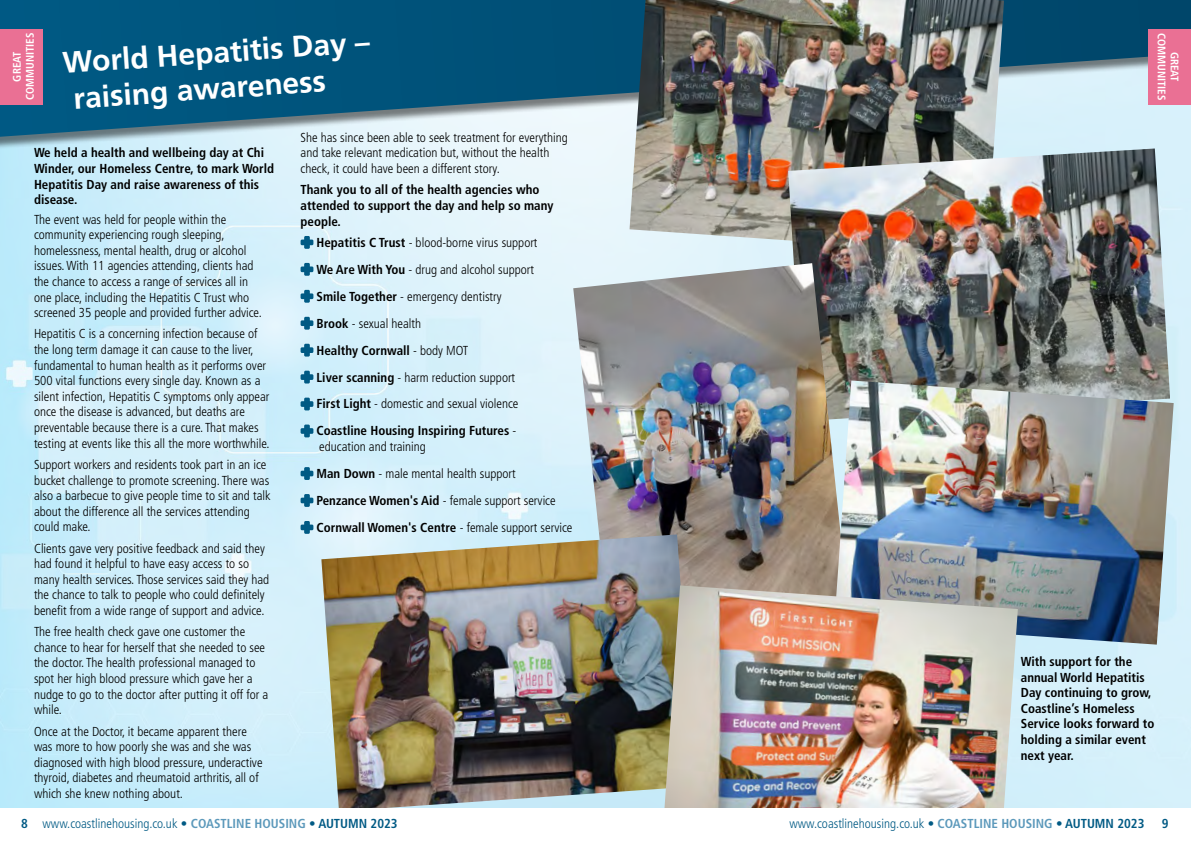
<style>
.page{position:relative;width:1191px;height:842px;background:#fff}
.page>*{position:absolute;margin:0;border:0;box-sizing:border-box;transform-origin:0 0}
.t1{font:700 30px/36px "Frutiger LT Std";color:#fff}
.t2{font:300 condensed 13px/15.6px "Frutiger LT Std";color:#000}
.t3{font:700 condensed 13px/15.6px "Frutiger LT Std";color:#000}
.t4{font:300 condensed 13px "Frutiger LT Std";color:#005a84}
.t5{font:700 condensed 13px "Frutiger LT Std";color:#005a84}
.t6{font:700 condensed 11px/13.2px "Frutiger LT Std";color:#fff;text-align:center}
.s1{font-weight:700}
.s2{font-weight:700;color:#5c99bb}
</style>
<div class="page">
<img style="left:0;top:151px;width:1191px;height:657px">
<div style="left:0;top:0;width:1191px;height:151px;background:#000;opacity:.5"></div>
<svg style="left:0;top:0;width:1191px;height:137px;background:#327493"></svg>
<div style="left:0;top:29px;width:43px;height:75px;background:#ea7094"></div>
<div style="left:1148px;top:29px;width:43px;height:75px;background:#ea7094"></div>
<img style="left:629px;top:0;width:375px;height:254px">
<img style="left:788px;top:148px;width:382px;height:232px">
<img style="left:573px;top:263px;width:274px;height:322px">
<img style="left:321px;top:534px;width:373px;height:274px">
<img style="left:834px;top:380px;width:339px;height:265px">
<img style="left:662px;top:585px;width:355px;height:223px">
<svg style="left:300px;top:236px;width:13px;height:13px"></svg>
<svg style="left:300px;top:263px;width:13px;height:13px"></svg>
<svg style="left:300px;top:290px;width:13px;height:13px"></svg>
<svg style="left:300px;top:317px;width:13px;height:13px"></svg>
<svg style="left:300px;top:344px;width:13px;height:13px"></svg>
<svg style="left:300px;top:371px;width:13px;height:12px"></svg>
<svg style="left:300px;top:398px;width:13px;height:12px"></svg>
<svg style="left:300px;top:425px;width:13px;height:12px"></svg>
<svg style="left:300px;top:467px;width:13px;height:13px"></svg>
<svg style="left:300px;top:494px;width:13px;height:13px"></svg>
<svg style="left:300px;top:521px;width:13px;height:13px"></svg>
<p class="t6" style="left:10px;top:100px;width:69px;rotate:-90deg">GREAT<br>COMMUNITIES</p>
<p class="t6" style="left:1181px;top:33px;width:69px;rotate:90deg">GREAT<br>COMMUNITIES</p>
<h1 class="t1" style="left:61px;top:45px;width:309px;rotate:-4deg">World Hepatitis Day – raising awareness</h1>
<p class="t2" style="left:300px;top:130px;width:269px">She has since been able to seek treatment for everything and take relevant medication but, without the health check, it could have been a different story.</p>
<p class="t3" style="left:300px;top:182px;width:254px">Thank you to all of the health agencies who attended to support the day and help so many people.</p>
<p class="t2" style="left:316px;top:229px;width:222px;line-height:26.9px"><span class="s1">Hepatitis C Trust</span> - blood-borne virus support <span class="s1">We Are With You</span> - drug and alcohol support <span class="s1">Smile Together</span> - emergency dentistry<br><span class="s1">Brook</span> - sexual health<br><span class="s1">Healthy Cornwall</span> - body MOT<br><span class="s1">Liver scanning</span> - harm reduction support <span class="s1">First Light</span> - domestic and sexual violence <span class="s1">Coastline Housing Inspiring Futures</span> -</p>
<p class="t2" style="left:316px;top:433px;width:257px;line-height:26.9px">education and training<br><span class="s1">Man Down</span> - male mental health support<br><span class="s1">Penzance Women's Aid</span> - female support service <span class="s1">Cornwall Women's Centre</span> - female support service</p>
<p class="t3" style="left:34px;top:145px;width:242px">We held a health and wellbeing day at Chi Winder, our Homeless Centre, to mark World Hepatitis Day and raise awareness of this disease.</p>
<p class="t2" style="left:34px;top:211px;width:229px">The event was held for people within the community experiencing rough sleeping, homelessness, mental health, drug or alcohol issues. With 11 agencies attending, clients had the chance to access a range of services all in one place, including the Hepatitis C Trust who screened 35 people and provided further advice.</p>
<p class="t2" style="left:34px;top:326px;width:237px">Hepatitis C is a concerning infection because of the long term damage it can cause to the liver, fundamental to human health as it performs over 500 vital functions every single day. Known as a silent infection, Hepatitis C symptoms only appear once the disease is advanced, but deaths are preventable because there is a cure. That makes testing at events like this all the more worthwhile.</p>
<p class="t2" style="left:34px;top:457px;width:238px">Support workers and residents took part in an ice bucket challenge to promote screening. There was also a barbecue to give people time to sit and talk about the difference all the services attending could make.</p>
<p class="t2" style="left:34px;top:540px;width:237px">Clients gave very positive feedback and said they had found it helpful to have easy access to so many health services. Those services said they had the chance to talk to people who could definitely benefit from a wide range of support and advice.</p>
<p class="t2" style="left:34px;top:624px;width:236px">The free health check gave one customer the chance to hear for herself that she needed to see the doctor. The health professional managed to spot her high blood pressure which gave her a nudge to go to the doctor after putting it off for a while.</p>
<p class="t2" style="left:34px;top:723px;width:230px">Once at the Doctor, it became apparent there was more to how poorly she was and she was diagnosed with high blood pressure, underactive thyroid, diabetes and rheumatoid arthritis, all of which she knew nothing about.</p>
<p class="t3" style="left:1020px;top:654px;width:135px">With support for the annual World Hepatitis<br>Day continuing to grow,<br>Coastline’s Homeless<br>Service looks forward to holding a similar event next year.</p>
<p class="t4" style="left:21px;top:816px;width:378px"><span class="s1">8</span> www.coastlinehousing.co.uk <span class="s1">•</span> <span class="s2">COASTLINE HOUSING</span> <span class="s1">• AUTUMN 2023</span></p>
<p class="t4" style="left:789px;top:816px;width:356px">www.coastlinehousing.co.uk <span class="s1">•</span> <span class="s2">COASTLINE HOUSING</span> <span class="s1">• AUTUMN 2023</span></p>
<p class="t5" style="left:1161px;top:816px;width:8px">9</p>
</div>
